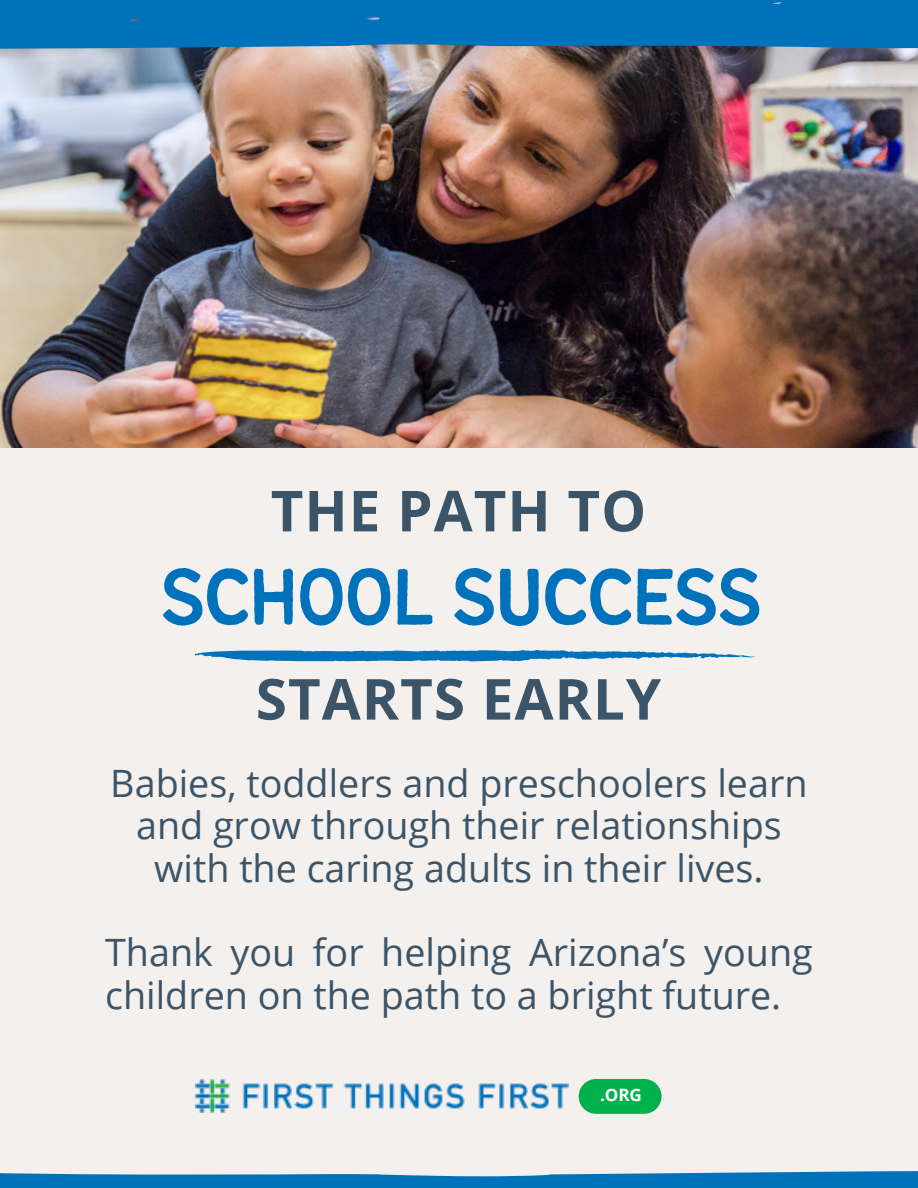
<style>
.page{position:relative;width:918px;height:1188px;background:#f4f0ed}
.page>*{position:absolute;margin:0;border:0;box-sizing:border-box;transform-origin:0 0}
.t1{font:88.2px "Bantayog";letter-spacing:-.05em;color:#0072bc}
.t2{font:700 56.55px "Open Sans";letter-spacing:.02em;color:#3b5467}
.t3{font:37.65px/42.5px "Open Sans";color:#3b5467;text-align:center}
.t4{font:700 17.1px "Open Sans";color:#fff}
</style>
<div class="page">
<img style="left:0;top:49px;width:918px;height:399px">
<div style="left:0;top:0;width:918px;height:49px;background:#0072bc"></div>
<svg style="left:0;top:1171px;width:918px;height:17px;background:#2987c4"></svg>
<div style="left:579px;top:1079px;width:83px;height:35px;background:#01b24c;border-radius:17px"></div>
<img style="left:195px;top:1079px;width:374px;height:34px">
<svg style="left:195px;top:650px;width:560px;height:11px"></svg>
<h2 class="t2" style="left:271px;top:471px;width:377px">THE PATH TO</h2>
<h1 class="t1" style="left:159px;top:562px;width:606px">SCHOOL SUCCESS</h1>
<h2 class="t2" style="left:256px;top:659px;width:407px">STARTS EARLY</h2>
<p class="t3" style="left:110px;top:761px;width:699px">Babies, toddlers and preschoolers learn and grow through their relationships with the caring adults in their lives.</p>
<p class="t3" style="left:105px;top:931px;width:709px;text-align:left">Thank you for helping Arizona’s young children on the path to a bright future.</p>
<p class="t4" style="left:600px;top:1083px;width:43px">.ORG</p>
</div>
